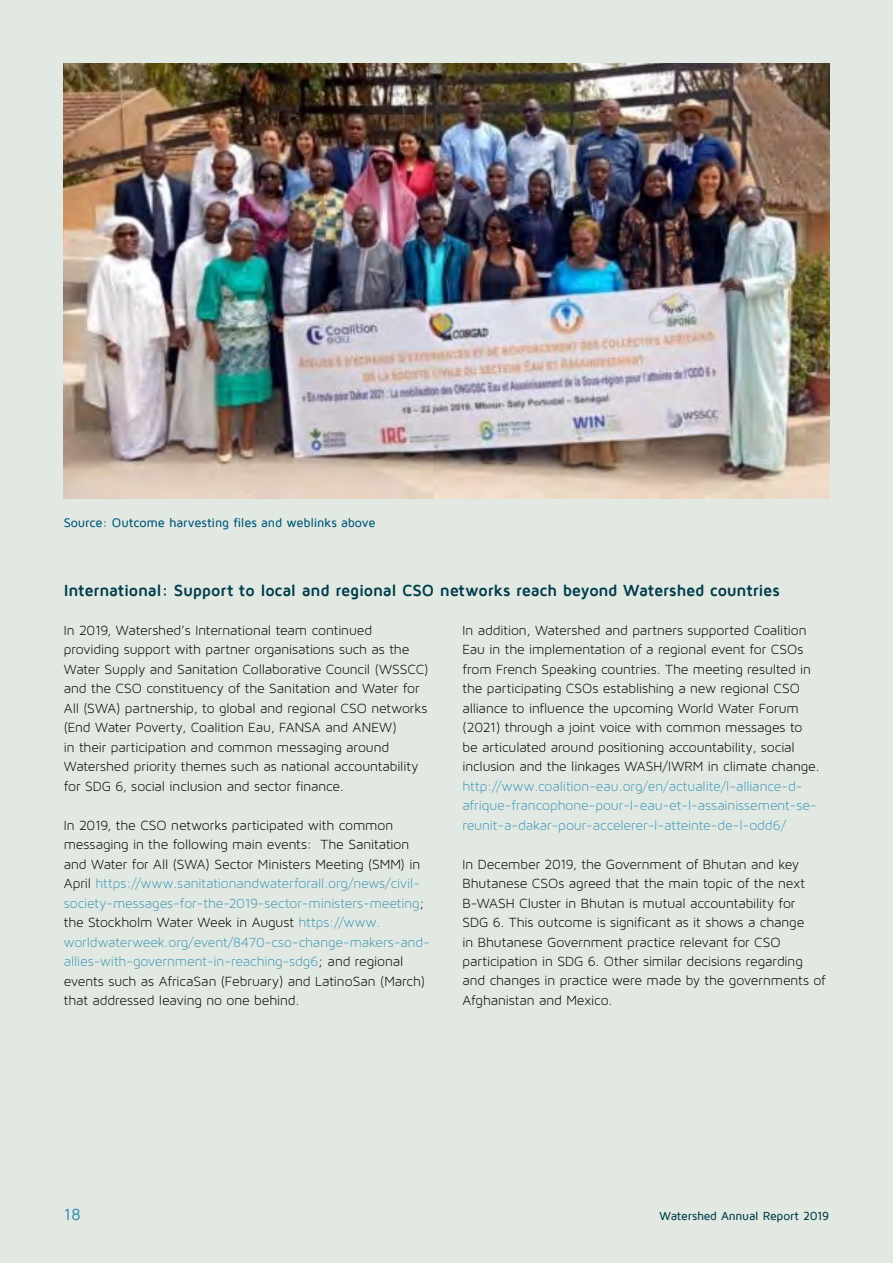
<style>
.page{position:relative;width:893px;height:1263px;background:#e2e9e3}
.page>*{position:absolute;margin:0;border:0;box-sizing:border-box;transform-origin:0 0}
.tussenkoppie{font:700 16.5px "Maven Pro";letter-spacing:-.015em;color:#003c4b}
.t1{font:500 16.5px "Maven Pro";color:#4196b5}
.body{font:14.25px/19.5px "Maven Pro Light 300";letter-spacing:-.005em;color:#000}
.fotobijschrift{font:500 12.75px "Maven Pro";letter-spacing:-.015em;color:#005677}
.t2{font:500 12px "Maven Pro";letter-spacing:-.015em;color:#003c4b}
.s1{color:#4196b5}
</style>
<div class="page">
<img style="left:64px;top:64px;width:765px;height:434px">
<p class="fotobijschrift" style="left:64px;top:516px;width:313px">Source: Outcome harvesting files and weblinks above</p>
<p class="tussenkoppie" style="left:64px;top:581px;width:718px">International: Support to local and regional CSO networks reach beyond Watershed countries</p>
<p class="body" style="left:64px;top:620px;width:366px">In 2019, Watershed’s International team continued providing support with partner organisations such as the Water Supply and Sanitation Collaborative Council (WSSCC) and the CSO constituency of the Sanitation and Water for All (SWA) partnership, to global and regional CSO networks (End Water Poverty, Coalition Eau, FANSA and ANEW)<br>in their participation and common messaging around Watershed priority themes such as national accountability for SDG 6, social inclusion and sector finance.</p>
<p class="body" style="left:64px;top:815px;width:368px">In 2019, the CSO networks participated with common messaging in the following main events: The Sanitation and Water for All (SWA) Sector Ministers Meeting (SMM) in April <span class="s1">https://www.sanitationandwaterforall.org/news/civil&shy;society-messages-for-the-2019-sector-ministers-meeting</span>; the Stockholm Water Week in August <span class="s1">https://www. worldwaterweek.org/event/8470-cso-change-makers-and&shy;allies-with-government-in-reaching-sdg6</span>; and regional events such as AfricaSan (February) and LatinoSan (March) that addressed leaving no one behind.</p>
<p class="body" style="left:462px;top:620px;width:359px">In addition, Watershed and partners supported Coalition Eau in the implementation of a regional event for CSOs from French Speaking countries. The meeting resulted in the participating CSOs establishing a new regional CSO alliance to influence the upcoming World Water Forum (2021) through a joint voice with common messages to be articulated around positioning accountability, social inclusion and the linkages WASH/IWRM in climate change. <span class="s1">http://www.coalition-eau.org/en/actualite/l-alliance-d&shy;afrique-francophone-pour-l-eau-et-l-assainissement-se&shy;reunit-a-dakar-pour-accelerer-l-atteinte-de-l-odd6/</span></p>
<p class="body" style="left:462px;top:854px;width:365px">In December 2019, the Government of Bhutan and key Bhutanese CSOs agreed that the main topic of the next B-WASH Cluster in Bhutan is mutual accountability for<br>SDG 6. This outcome is significant as it shows a change<br>in Bhutanese Government practice relevant for CSO participation in SDG 6. Other similar decisions regarding and changes in practice were made by the governments of Afghanistan and Mexico.</p>
<p class="t1" style="left:64px;top:1205px;width:19px">18</p>
<p class="t2" style="left:660px;top:1209px;width:171px">Watershed Annual Report 2019</p>
</div>
